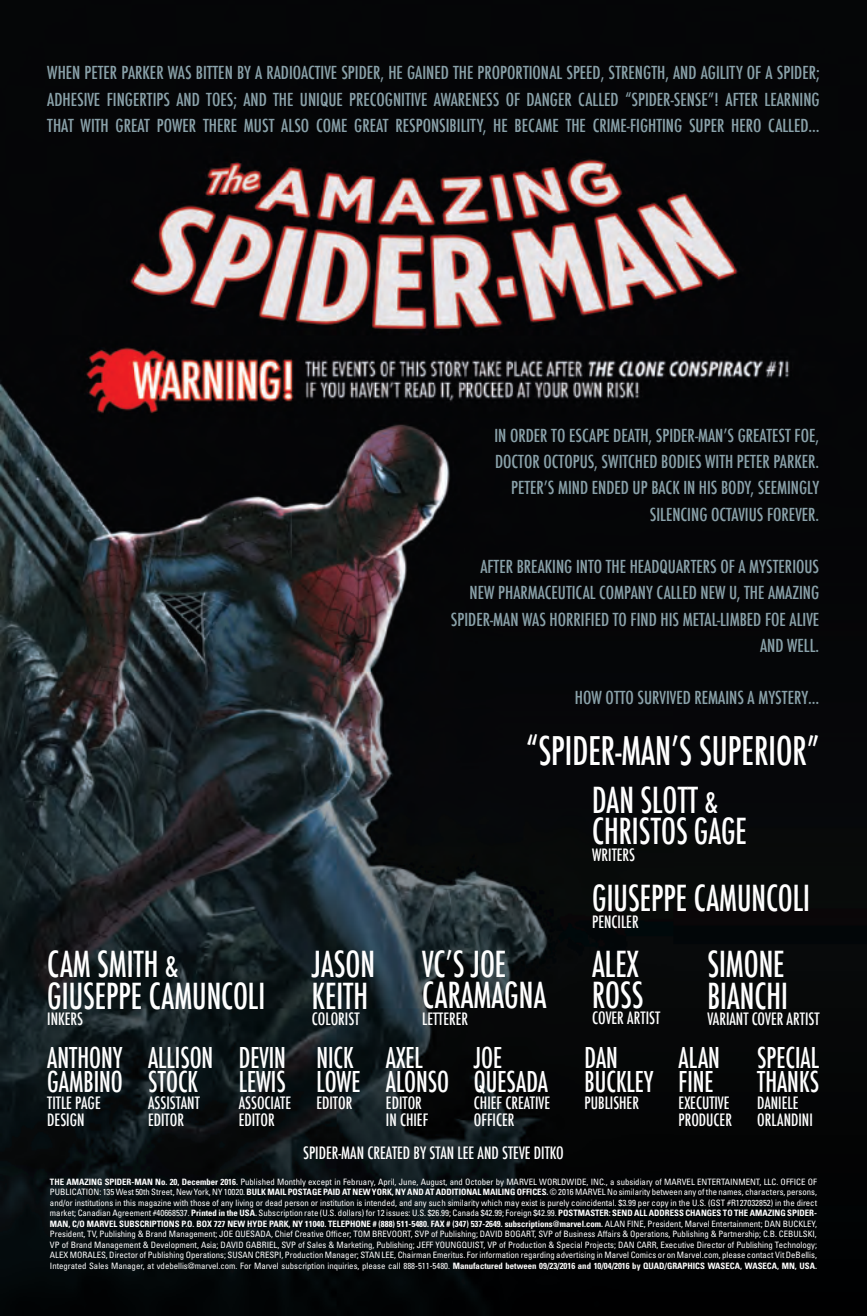
<style>
.page{position:relative;width:867px;height:1316px;background:#fff}
.page>*{position:absolute;margin:0;border:0;box-sizing:border-box;transform-origin:0 0}
.t1{font:500 condensed 38.5px "Futura";color:#fff;scale:.89 1}
.t2{font:500 condensed 35px/31.2px "Futura";color:#fff;scale:.89 1}
.t3{font:500 condensed 28px/24.5px "Futura";color:#fff;scale:.89 1}
.t4{font:500 condensed 17.5px/26.2px "Futura";color:#8aa2aa;text-align:right}
.t5{font:500 condensed 16.62px/16.6px "Futura";color:#fff;scale:.95 1}
.t6{font:condensed 8.75px/10.5px "Univers LT Std";color:#fff;text-align:justify}
.s1{font-size:29.75px}
.s2{font-weight:700}
</style>
<div class="page">
<img style="left:0;top:0;width:866px;height:1315px">
<p class="t4" style="left:47px;top:60px;width:773px;text-align:justify">WHEN PETER PARKER WAS BITTEN BY A RADIOACTIVE SPIDER, HE GAINED THE PROPORTIONAL SPEED, STRENGTH, AND AGILITY OF A SPIDER; ADHESIVE FINGERTIPS AND TOES; AND THE UNIQUE PRECOGNITIVE AWARENESS OF DANGER CALLED “SPIDER-SENSE”! AFTER LEARNING THAT WITH GREAT POWER THERE MUST ALSO COME GREAT RESPONSIBILITY, HE BECAME THE CRIME-FIGHTING SUPER HERO CALLED…</p>
<h3 class="t4" style="left:494px;top:422px;width:326px">IN ORDER TO ESCAPE DEATH, SPIDER-MAN’S GREATEST FOE, DOCTOR OCTOPUS, SWITCHED BODIES WITH PETER PARKER.<br>PETER’S MIND ENDED UP BACK IN HIS BODY, SEEMINGLY SILENCING OCTAVIUS FOREVER.</h3>
<h3 class="t4" style="left:451px;top:553px;width:369px">AFTER BREAKING INTO THE HEADQUARTERS OF A MYSTERIOUS<br>NEW PHARMACEUTICAL COMPANY CALLED NEW U, THE AMAZING SPIDER-MAN WAS HORRIFIED TO FIND HIS METAL-LIMBED FOE ALIVE AND WELL.</h3>
<h3 class="t4" style="left:574px;top:684px;width:245px">HOW OTTO SURVIVED REMAINS A MYSTERY…</h3>
<h1 class="t1" style="left:525px;top:725px;width:331px">“SPIDER-MAN’S SUPERIOR”</h1>
<h2 class="t2" style="left:47px;top:948px;width:246px">CAM SMITH <span class="s1">&amp;<br></span>GIUSEPPE CAMUNCOLI</h2>
<h3 class="t5" style="left:47px;top:1010px;width:39px">INKERS</h3>
<h3 class="t3" style="left:47px;top:1045px;width:86px">ANTHONY<br>GAMBINO</h3>
<h3 class="t5" style="left:47px;top:1094px;width:58px">TITLE PAGE<br>DESIGN</h3>
<h3 class="t3" style="left:148px;top:1045px;width:75px">ALLISON<br>STOCK</h3>
<h3 class="t5" style="left:148px;top:1094px;width:56px">ASSISTANT<br>EDITOR</h3>
<h3 class="t3" style="left:239px;top:1045px;width:54px">DEVIN<br>LEWIS</h3>
<h3 class="t5" style="left:239px;top:1094px;width:57px">ASSOCIATE<br>EDITOR</h3>
<h2 class="t2" style="left:312px;top:948px;width:72px">JASON<br>KEITH</h2>
<h3 class="t5" style="left:312px;top:1010px;width:52px">COLORIST</h3>
<h3 class="t3" style="left:316px;top:1045px;width:51px">NICK<br>LOWE</h3>
<h3 class="t5" style="left:316px;top:1094px;width:39px">EDITOR</h3>
<h2 class="t2" style="left:422px;top:948px;width:141px">VC’S JOE<br>CARAMAGNA</h2>
<h3 class="t5" style="left:422px;top:1010px;width:50px">LETTERER</h3>
<h3 class="t3" style="left:386px;top:1045px;width:72px">AXEL<br>ALONSO</h3>
<h3 class="t5" style="left:386px;top:1094px;width:46px">EDITOR<br>IN CHIEF</h3>
<h3 class="t3" style="left:474px;top:1045px;width:85px">JOE<br>QUESADA</h3>
<h3 class="t5" style="left:474px;top:1094px;width:82px">CHIEF CREATIVE<br>OFFICER</h3>
<h3 class="t5" style="left:303px;top:1144px;width:276px">SPIDER-MAN CREATED BY STAN LEE AND STEVE DITKO</h3>
<h2 class="t2" style="left:592px;top:784px;width:175px">DAN SLOTT <span class="s1">&amp;<br></span>CHRISTOS GAGE</h2>
<h3 class="t5" style="left:592px;top:846px;width:47px">WRITERS</h3>
<h2 class="t2" style="left:592px;top:882px;width:246px">GIUSEPPE CAMUNCOLI</h2>
<h3 class="t5" style="left:592px;top:913px;width:50px">PENCILER</h3>
<h2 class="t2" style="left:592px;top:948px;width:59px">ALEX<br>ROSS</h2>
<h3 class="t5" style="left:592px;top:1009px;width:73px">COVER ARTIST</h3>
<h2 class="t2" style="left:707px;top:948px;width:92px">SIMONE<br>BIANCHI</h2>
<h3 class="t5" style="left:707px;top:1010px;width:120px">VARIANT COVER ARTIST</h3>
<h3 class="t3" style="left:584px;top:1045px;width:79px">DAN<br>BUCKLEY</h3>
<h3 class="t5" style="left:584px;top:1094px;width:59px">PUBLISHER</h3>
<h3 class="t3" style="left:678px;top:1045px;width:48px">ALAN<br>FINE</h3>
<h3 class="t5" style="left:678px;top:1094px;width:58px">EXECUTIVE<br>PRODUCER</h3>
<h3 class="t3" style="left:757px;top:1045px;width:71px">SPECIAL<br>THANKS</h3>
<h3 class="t5" style="left:757px;top:1094px;width:60px">DANIELE<br>ORLANDINI</h3>
<p class="t6" style="left:50px;top:1175px;width:768px"><span class="s2">THE AMAZING SPIDER-MAN No. 20, December 2016.</span> Published Monthly except in February, April, June, August, and October by MARVEL WORLDWIDE, INC., a subsidiary of MARVEL ENTERTAINMENT, LLC. OFFICE OF PUBLICATION: 135 West 50th Street, New York, NY 10020. <span class="s2">BULK MAIL POSTAGE PAID AT NEW YORK, NY AND AT ADDITIONAL MAILING OFFICES.</span> © 2016 MARVEL No similarity between any of the names, characters, persons, and/or institutions in this magazine with those of any living or dead person or institution is intended, and any such similarity which may exist is purely coincidental. $3.99 per copy in the U.S. (GST #R127032852) in the direct market; Canadian Agreement #40668537. <span class="s2">Printed in the USA.</span> Subscription rate (U.S. dollars) for 12 issues: U.S. $26.99; Canada $42.99; Foreign $42.99. <span class="s2">POSTMASTER: SEND ALL ADDRESS CHANGES TO THE AMAZING SPIDER-MAN, C/O MARVEL SUBSCRIPTIONS P.O. BOX 727 NEW HYDE PARK, NY 11040. TELEPHONE # (888) 511-5480. FAX # (347) 537-2649. subscriptions@marvel.com.</span> ALAN FINE, President, Marvel Entertainment; DAN BUCKLEY, President, TV, Publishing &amp; Brand Management; JOE QUESADA, Chief Creative Officer; TOM BREVOORT, SVP of Publishing; DAVID BOGART, SVP of Business Affairs &amp; Operations, Publishing &amp; Partnership; C.B. CEBULSKI, VP of Brand Management &amp; Development, Asia; DAVID GABRIEL, SVP of Sales &amp; Marketing, Publishing; JEFF YOUNGQUIST, VP of Production &amp; Special Projects; DAN CARR, Executive Director of Publishing Technology; ALEX MORALES, Director of Publishing Operations; SUSAN CRESPI, Production Manager; STAN LEE, Chairman Emeritus. For information regarding advertising in Marvel Comics or on Marvel.com, please contact Vit DeBellis, Integrated Sales Manager, at vdebellis@marvel.com. For Marvel subscription inquiries, please call 888-511-5480. <span class="s2">Manufactured between 09/23/2016 and 10/04/2016 by QUAD/GRAPHICS WASECA, WASECA, MN, USA.</span></p>
</div>
